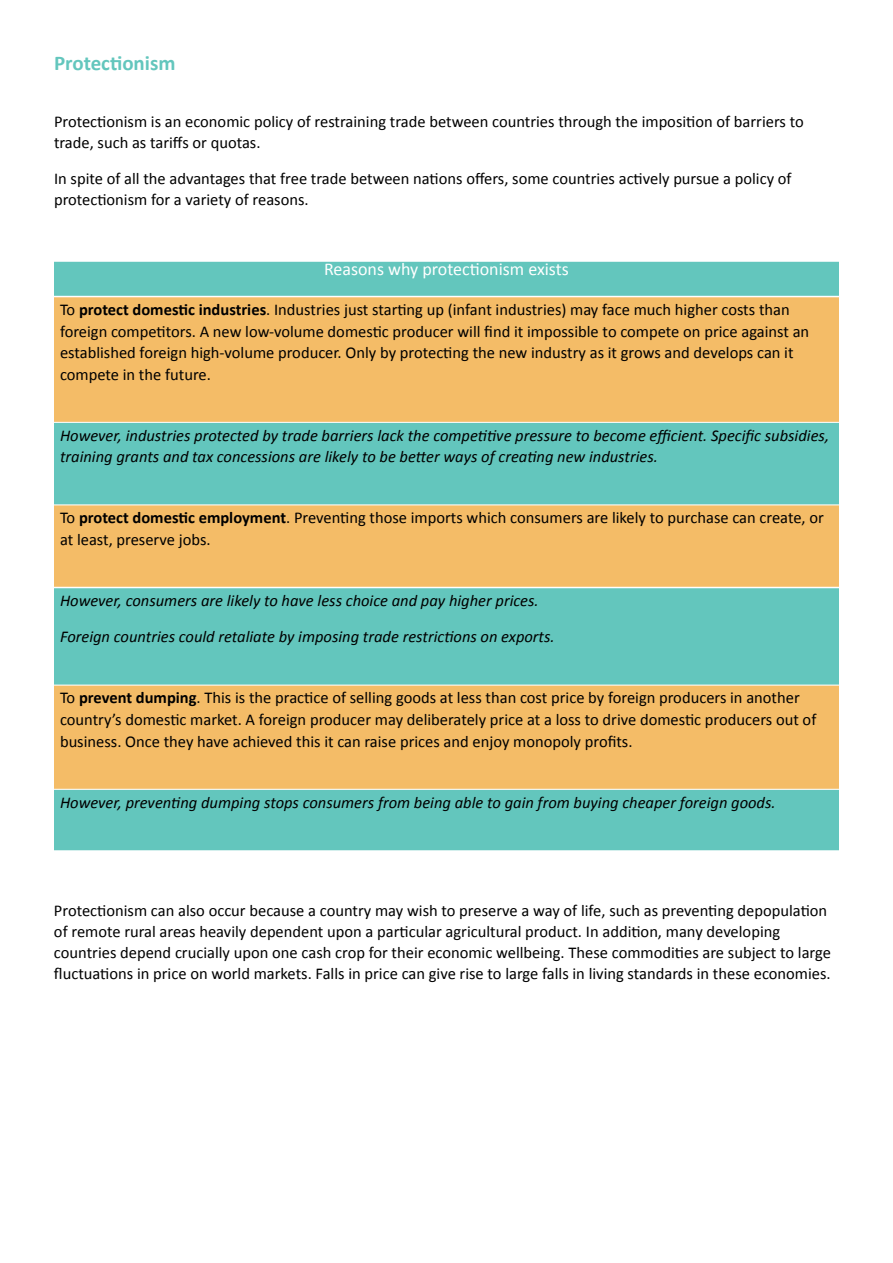
<style>
.page{position:relative;width:893px;height:1263px;background:#fff}
.page>*{position:absolute;margin:0;border:0;box-sizing:border-box;transform-origin:0 0}
.t1{font:700 21px "Calibri";color:#63c6bd}
.t2{font:18px "Calibri";color:#fff}
.t3{font:16.5px/21.6px "Calibri";color:#000}
.t4{font:italic 16.5px/21.6px "Calibri";color:#000}
.s1{font-weight:700}
</style>
<div class="page">
<div style="left:54px;top:262px;width:785px;height:588px;background:#63c6bd"></div>
<svg style="left:54px;top:297px;width:785px;height:492px;background:#bfbf87"></svg>
<hr style="left:54px;top:296px;width:785px;height:1px;background:#fff">
<hr style="left:54px;top:587px;width:785px;height:1px;background:#fff">
<hr style="left:54px;top:422px;width:785px;height:1px;background:#fff">
<hr style="left:54px;top:505px;width:785px;height:1px;background:#fff">
<hr style="left:54px;top:685px;width:785px;height:1px;background:#fff">
<hr style="left:54px;top:789px;width:785px;height:1px;background:#fff">
<p class="t1" style="left:54px;top:49px;width:123px">Protectionism</p>
<p class="t3" style="left:54px;top:111px;width:751px;line-height:21px">Protectionism is an economic policy of restraining trade between countries through the imposition of barriers to trade, such as tariffs or quotas.</p>
<p class="t3" style="left:54px;top:168px;width:739px;line-height:21px">In spite of all the advantages that free trade between nations offers, some countries actively pursue a policy of protectionism for a variety of reasons.</p>
<p class="t2" style="left:324px;top:258px;width:246px">Reasons why protectionism exists</p>
<p class="t3" style="left:60px;top:299px;width:751px">To <span class="s1">protect domestic industries</span>. Industries just starting up (infant industries) may face much higher costs than foreign competitors. A new low-volume domestic producer will find it impossible to compete on price against an established foreign high-volume producer. Only by protecting the new industry as it grows and develops can it compete in the future.</p>
<p class="t4" style="left:60px;top:424px;width:771px">However, industries protected by trade barriers lack the competitive pressure to become efficient. Specific subsidies, training grants and tax concessions are likely to be better ways of creating new industries.</p>
<p class="t3" style="left:60px;top:507px;width:765px">To <span class="s1">protect domestic employment</span>. Preventing those imports which consumers are likely to purchase can create, or at least, preserve jobs.</p>
<p class="t4" style="left:60px;top:589px;width:480px">However, consumers are likely to have less choice and pay higher prices.</p>
<p class="t4" style="left:60px;top:625px;width:496px">Foreign countries could retaliate by imposing trade restrictions on exports.</p>
<p class="t3" style="left:60px;top:687px;width:758px">To <span class="s1">prevent dumping</span>. This is the practice of selling goods at less than cost price by foreign producers in another country’s domestic market. A foreign producer may deliberately price at a loss to drive domestic producers out of business. Once they have achieved this it can raise prices and enjoy monopoly profits.</p>
<p class="t4" style="left:60px;top:791px;width:717px">However, preventing dumping stops consumers from being able to gain from buying cheaper foreign goods.</p>
<p class="t3" style="left:54px;top:900px;width:778px;line-height:21px">Protectionism can also occur because a country may wish to preserve a way of life, such as preventing depopulation of remote rural areas heavily dependent upon a particular agricultural product. In addition, many developing countries depend crucially upon one cash crop for their economic wellbeing. These commodities are subject to large fluctuations in price on world markets. Falls in price can give rise to large falls in living standards in these economies.</p>
</div>
